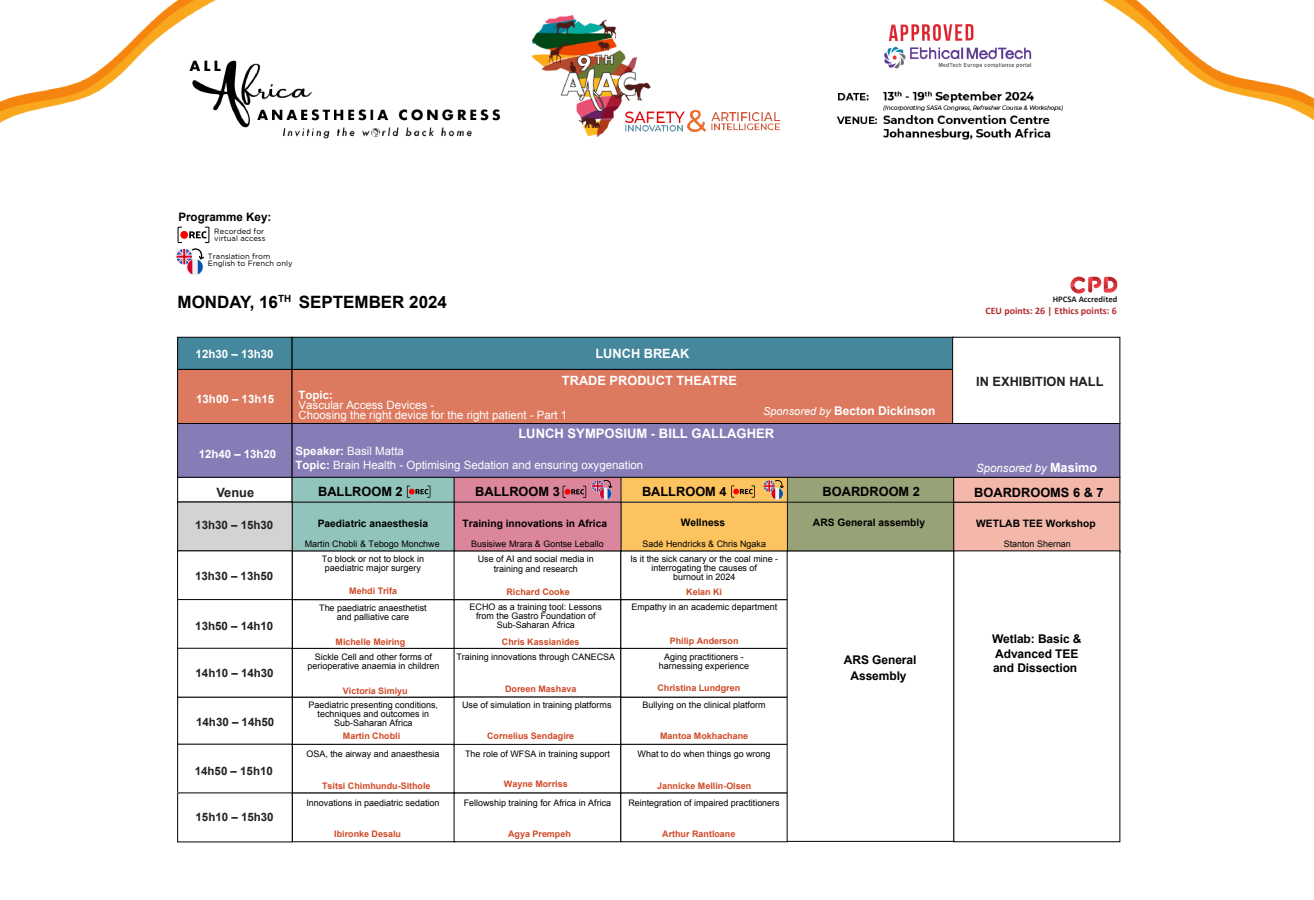
<style>
.page{position:relative;width:1314px;height:900px;background:#fff}
.page>*{position:absolute;margin:0;border:0;box-sizing:border-box;transform-origin:0 0}
.t1{font:700 17px "Arial";color:#000}
.t2{font:700 13px "Arial";color:#fff}
.t3{font:700 12.8px "Arial";color:#000}
.t4{font:700 12.8px "Arial";color:#fff}
.t5{font:700 12.8px "Arial";color:#231f20}
.t6{font:700 12px/14.1px "Arial";letter-spacing:-.005em;color:#000}
.t7{font:700 12px "Arial";color:#fff}
.t8{font:700 11.6px "Arial";color:#000}
.t9{font:11.5px/14px "Arial";color:#fff}
.t10{font:700 11.5px "Arial";color:#231f20}
.t11{font:700 11.5px "Arial";color:#fff}
.t12{font:italic 11.4px "Arial";color:#fff}
.t13{font:700 11.4px "Arial";color:#fff}
.t14{font:700 10.2px "Arial";color:#000}
.t15{font:700 9.9px "Calibri";color:#b22c2f}
.t16{font:9px/9px "Arial";color:#000;text-align:center}
.t17{font:700 9px "Arial";color:#cf4a27}
.t18{font:700 8.6px "Calibri";color:#221f1f}
.t19{font:7.6px/7.4px "Gotham";color:#000}
.s1{font-weight:400;font-style:italic;font-size:11px}
.s2{font-weight:700}
.s3{font-weight:700;font-style:normal;font-size:12.7px}
</style>
<div class="page">
<div style="left:787px;top:502px;width:167px;height:49px;background:#98a277"></div>
<div style="left:787px;top:476px;width:167px;height:26px;background:#98a277"></div>
<div style="left:787px;top:475px;width:167px;height:28px;border:1px solid #000"></div>
<div style="left:953px;top:477px;width:167px;height:26px;background:#f4b8ab"></div>
<div style="left:953px;top:502px;width:167px;height:51px;background:#f4b8ab;border:1px solid #000"></div>
<div style="left:621px;top:502px;width:167px;height:49px;background:#fcc35f"></div>
<div style="left:292px;top:476px;width:163px;height:27px;background:#91c4bc"></div>
<div style="left:454px;top:477px;width:167px;height:25px;background:#dc869c"></div>
<div style="left:621px;top:477px;width:167px;height:25px;background:#fcc35f"></div>
<div style="left:621px;top:476px;width:167px;height:27px;border:1px solid #231f20"></div>
<div style="left:292px;top:502px;width:162px;height:49px;background:#91c4bc"></div>
<div style="left:454px;top:502px;width:167px;height:49px;background:#dc869c"></div>
<div style="left:292px;top:599px;width:163px;height:50px;border:1px solid #000"></div>
<div style="left:292px;top:648px;width:163px;height:50px;border:1px solid #000"></div>
<div style="left:292px;top:744px;width:163px;height:50px;border:1px solid #000"></div>
<div style="left:454px;top:599px;width:167px;height:50px;border:1px solid #000"></div>
<div style="left:454px;top:648px;width:167px;height:50px;border:1px solid #000"></div>
<div style="left:454px;top:744px;width:167px;height:50px;border:1px solid #000"></div>
<div style="left:620px;top:599px;width:168px;height:50px;border:1px solid #000"></div>
<div style="left:620px;top:744px;width:168px;height:50px;border:1px solid #000"></div>
<div style="left:178px;top:502px;width:114px;height:49px;background:#d3d3d3"></div>
<div style="left:177px;top:502px;width:116px;height:50px;border:1px solid #000"></div>
<div style="left:620px;top:648px;width:168px;height:50px;border:1px solid #000"></div>
<div style="left:954px;top:551px;width:166px;height:291px;background:#fff"></div>
<div style="left:177px;top:550px;width:116px;height:50px;border:1px solid #000"></div>
<div style="left:177px;top:599px;width:116px;height:50px;border:1px solid #000"></div>
<div style="left:177px;top:648px;width:116px;height:50px;border:1px solid #000"></div>
<div style="left:177px;top:697px;width:116px;height:48px;border:1px solid #000"></div>
<div style="left:177px;top:744px;width:116px;height:50px;border:1px solid #000"></div>
<div style="left:177px;top:792px;width:116px;height:50px;border:1px solid #000"></div>
<div style="left:787px;top:551px;width:167px;height:291px;border:1px solid #000"></div>
<div style="left:177px;top:369px;width:116px;height:55px;background:#dc795f"></div>
<div style="left:177px;top:337px;width:116px;height:33px;background:#45879d;border:1px solid #000"></div>
<div style="left:292px;top:369px;width:662px;height:55px;background:#dc795f"></div>
<div style="left:292px;top:337px;width:662px;height:33px;background:#45879d;border:1px solid #000"></div>
<div style="left:952px;top:337px;width:168px;height:87px;background:#fff"></div>
<svg style="left:1070px;top:277px;width:47px;height:17px"></svg>
<img style="left:0;top:0;width:1314px;height:140px">
<div style="left:177px;top:423px;width:116px;height:55px;background:#877db6;border:1px solid #000"></div>
<div style="left:292px;top:423px;width:828px;height:55px;background:#877db6;border:1px solid #000"></div>
<svg style="left:407px;top:486px;width:23px;height:12px"></svg>
<svg style="left:731px;top:485px;width:24px;height:13px"></svg>
<svg style="left:563px;top:479px;width:49px;height:21px"></svg>
<svg style="left:763px;top:479px;width:21px;height:21px"></svg>
<svg style="left:176px;top:227px;width:33px;height:48px"></svg>
<p class="t8" style="left:178px;top:209px;width:95px">Programme Key:</p>
<p class="t19" style="left:214px;top:227px;width:53px">Recorded for virtual access</p>
<p class="t19" style="left:208px;top:252px;width:86px">Translation from<br>English to French only</p>
<h1 class="t1" style="left:178px;top:291px;width:271px">MONDAY, 16<sup>TH</sup> SEPTEMBER 2024</h1>
<p class="t11" style="left:196px;top:347px;width:80px">12h30 – 13h30</p>
<h3 class="t4" style="left:595px;top:345px;width:95px">LUNCH BREAK</h3>
<h3 class="t4" style="left:562px;top:372px;width:176px">TRADE PRODUCT THEATRE</h3>
<p class="t11" style="left:196px;top:391px;width:80px">13h00 – 13h15</p>
<p class="t11" style="left:299px;top:387px;width:36px">Topic:</p>
<p class="t9" style="left:299px;top:400px;width:270px;line-height:10px">Vascular Access Devices -<br>Choosing the right device for the right patient - Part 1</p>
<h3 class="t7" style="left:763px;top:403px;width:174px"><span class="s1">Sponsored by</span> Becton Dickinson</h3>
<p class="t13" style="left:199px;top:447px;width:79px">12h40 – 13h20</p>
<h2 class="t2" style="left:518px;top:425px;width:257px">LUNCH SYMPOSIUM - BILL GALLAGHER</h2>
<p class="t9" style="left:296px;top:444px;width:349px"><span class="s2">Speaker:</span> Basil Matta<br><span class="s2">Topic:</span> Brain Health - Optimising Sedation and ensuring oxygenation</p>
<p class="t18" style="left:1053px;top:294px;width:66px">HPCSA Accredited</p>
<p class="t15" style="left:985px;top:304px;width:133px">CEU points: 26 | Ethics points: 6</p>
<h3 class="t5" style="left:976px;top:373px;width:129px">IN EXHIBITION HALL</h3>
<p class="t12" style="left:976px;top:461px;width:123px">Sponsored by <span class="s3">Masimo</span></p>
<h3 class="t5" style="left:216px;top:483px;width:39px">Venue</h3>
<h3 class="t3" style="left:318px;top:483px;width:86px">BALLROOM 2</h3>
<h3 class="t3" style="left:475px;top:483px;width:86px">BALLROOM 3</h3>
<h3 class="t3" style="left:642px;top:483px;width:86px">BALLROOM 4</h3>
<h3 class="t3" style="left:823px;top:483px;width:99px">BOARDROOM 2</h3>
<h3 class="t3" style="left:974px;top:484px;width:131px">BOARDROOMS 6 &amp; 7</h3>
<p class="t14" style="left:318px;top:516px;width:112px">Paediatric anaesthesia</p>
<p class="t14" style="left:463px;top:517px;width:146px">Training innovations in Africa</p>
<p class="t14" style="left:681px;top:515px;width:46px">Wellness</p>
<p class="t14" style="left:813px;top:516px;width:114px">ARS General assembly</p>
<p class="t10" style="left:195px;top:517px;width:80px">13h30 – 15h30</p>
<p class="t14" style="left:976px;top:517px;width:121px">WETLAB TEE Workshop</p>
<p class="t10" style="left:195px;top:568px;width:80px">13h30 – 13h50</p>
<p class="t10" style="left:195px;top:618px;width:80px">13h50 – 14h10</p>
<p class="t10" style="left:196px;top:665px;width:80px">14h10 – 14h30</p>
<p class="t10" style="left:196px;top:714px;width:80px">14h30 – 14h50</p>
<p class="t10" style="left:195px;top:763px;width:80px">14h50 – 15h10</p>
<p class="t10" style="left:196px;top:809px;width:80px">15h10 – 15h30</p>
<p class="t16" style="left:305px;top:539px;width:136px">Martin Chobli &amp; Tebogo Monchwe</p>
<p class="t16" style="left:471px;top:539px;width:134px">Busisiwe Mrara &amp; Gontse Leballo</p>
<p class="t16" style="left:643px;top:539px;width:125px">Sadé Hendricks &amp; Chris Ngaka</p>
<p class="t16" style="left:1004px;top:539px;width:69px">Stanton Shernan</p>
<p class="t16" style="left:478px;top:554px;width:118px;line-height:10.2px">Use of AI and social media in training and research</p>
<p class="t16" style="left:470px;top:603px;width:134px">ECHO as a training tool: Lessons from the Gastro Foundation of<br>Sub-Saharan Africa</p>
<p class="t16" style="left:456px;top:652px;width:160px">Training innovations through CANECSA</p>
<p class="t16" style="left:462px;top:700px;width:151px">Use of simulation in training platforms</p>
<p class="t16" style="left:322px;top:554px;width:104px">To block or not to block in paediatric major surgery</p>
<p class="t17" style="left:349px;top:585px;width:49px">Mehdi Trifa</p>
<p class="t17" style="left:507px;top:586px;width:65px">Richard Cooke</p>
<p class="t16" style="left:319px;top:604px;width:109px">The paediatric anaesthetist and palliative care</p>
<p class="t17" style="left:336px;top:635px;width:71px">Michelle Meiring</p>
<p class="t17" style="left:502px;top:635px;width:79px">Chris Kassianides</p>
<p class="t17" style="left:505px;top:683px;width:73px">Doreen Mashava</p>
<p class="t16" style="left:307px;top:653px;width:133px">Sickle Cell and other forms of perioperative anaemia in children</p>
<p class="t17" style="left:343px;top:685px;width:66px">Victoria Simiyu</p>
<p class="t16" style="left:309px;top:700px;width:131px">Paediatric presenting conditions, techniques and outcomes in<br>Sub-Saharan Africa</p>
<p class="t17" style="left:343px;top:730px;width:59px">Martin Chobli</p>
<p class="t16" style="left:307px;top:749px;width:134px">OSA, the airway and anaesthesia</p>
<p class="t17" style="left:322px;top:780px;width:110px">Tsitsi Chimhundu-Sithole</p>
<p class="t16" style="left:306px;top:798px;width:134px">Innovations in paediatric sedation</p>
<p class="t17" style="left:334px;top:828px;width:68px">Ibironke Desalu</p>
<p class="t17" style="left:487px;top:730px;width:89px">Cornelius Sendagire</p>
<p class="t17" style="left:504px;top:777px;width:65px">Wayne Morriss</p>
<p class="t16" style="left:465px;top:749px;width:146px">The role of WFSA in training support</p>
<p class="t16" style="left:464px;top:798px;width:149px">Fellowship training for Africa in Africa</p>
<p class="t17" style="left:508px;top:828px;width:64px">Agya Prempeh</p>
<p class="t16" style="left:630px;top:554px;width:149px">Is it the sick canary or the coal mine - interrogating the causes of<br>burnout in 2024</p>
<p class="t16" style="left:631px;top:603px;width:147px">Empathy in an academic department</p>
<p class="t17" style="left:686px;top:586px;width:37px">Kelan Ki</p>
<p class="t17" style="left:670px;top:634px;width:70px">Philip Anderson</p>
<p class="t17" style="left:658px;top:682px;width:84px">Christina Lundgren</p>
<p class="t16" style="left:659px;top:652px;width:92px">Aging practitioners - harnessing experience</p>
<p class="t16" style="left:643px;top:700px;width:124px">Bullying on the clinical platform</p>
<p class="t17" style="left:660px;top:730px;width:90px">Mantoa Mokhachane</p>
<p class="t16" style="left:638px;top:749px;width:134px">What to do when things go wrong</p>
<p class="t17" style="left:657px;top:780px;width:96px">Jannicke Mellin-Olsen</p>
<p class="t16" style="left:628px;top:798px;width:153px">Reintegration of impaired practitioners</p>
<p class="t17" style="left:662px;top:828px;width:75px">Arthur Rantloane</p>
<h3 class="t6" style="left:844px;top:653px;width:74px;line-height:16px;text-align:center">ARS General<br>Assembly</h3>
<h3 class="t6" style="left:992px;top:633px;width:91px">Wetlab: Basic &amp;<br>Advanced TEE and Dissection</h3>
</div>
